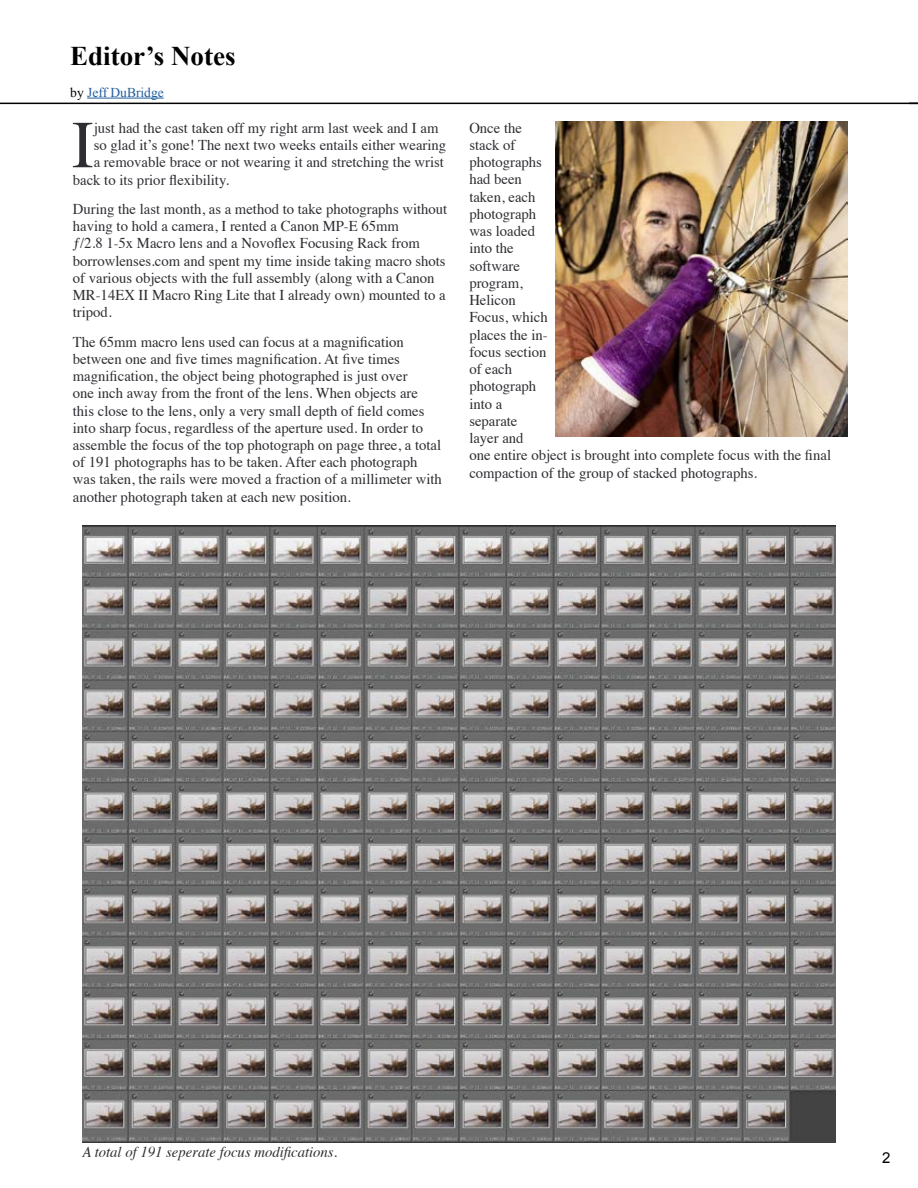
<style>
.page{position:relative;width:918px;height:1188px;background:#fff}
.page>*{position:absolute;margin:0;border:0;box-sizing:border-box;transform-origin:0 0}
.t1{font:67.2px "Times";color:#2d2e32}
.t2{font:700 27px "Times New Roman";color:#000}
.t3{font:15px/17.2px "Times";color:#2d2e32}
.t4{font:italic 15px "Times";color:#2d2e32}
.t5{font:15px "Arial";color:#000}
.t6{font:13.5px "Times New Roman";color:#215e9e}
.s1{color:#000}
</style>
<div class="page">
<hr style="left:87px;top:98px;width:77px;height:1px;background:#215e9e">
<hr style="left:0;top:103px;width:918px;height:1px;background:#000">
<img style="left:555px;top:122px;width:293px;height:315px">
<img style="left:82px;top:526px;width:754px;height:616px">
<h2 class="t2" style="left:70px;top:37px;width:167px">Editor’s Notes</h2>
<p class="t6" style="left:70px;top:83px;width:95px"><span class="s1">by</span> Jeff DuBridge</p>
<h1 class="t1" style="left:72px;top:82px;width:23px">I</h1>
<p class="t3" style="left:94px;top:118px;width:346px">just had the cast taken off my right arm last week and I am</p>
<p class="t3" style="left:94px;top:135px;width:354px">so glad it’s gone! The next two weeks entails either wearing</p>
<p class="t3" style="left:94px;top:152px;width:352px">a removable brace or not wearing it and stretching the wrist</p>
<p class="t3" style="left:73px;top:170px;width:158px">back to its prior flexibility.</p>
<p class="t3" style="left:73px;top:199px;width:376px">During the last month, as a method to take photographs without having to hold a camera, I rented a Canon MP-E 65mm<br>ƒ/2.8 1-5x Macro lens and a Novoflex Focusing Rack from borrowlenses.com and spent my time inside taking macro shots of various objects with the full assembly (along with a Canon MR-14EX II Macro Ring Lite that I already own) mounted to a tripod.</p>
<p class="t3" style="left:73px;top:332px;width:371px">The 65mm macro lens used can focus at a magnification between one and five times magnification. At five times magnification, the object being photographed is just over<br>one inch away from the front of the lens. When objects are this close to the lens, only a very small depth of field comes into sharp focus, regardless of the aperture used. In order to assemble the focus of the top photograph on page three, a total of 191 photographs has to be taken. After each photograph was taken, the rails were moved a fraction of a millimeter with another photograph taken at each new position.</p>
<p class="t3" style="left:469px;top:118px;width:363px">Once the<br>stack of<br>photographs<br>had been<br>taken, each<br>photograph<br>was loaded<br>into the<br>software<br>program,<br>Helicon<br>Focus, which<br>places the in-<br>focus section<br>of each<br>photograph<br>into a<br>separate<br>layer and<br>one entire object is brought into complete focus with the final compaction of the group of stacked photographs.</p>
<p class="t4" style="left:82px;top:1139px;width:256px">A total of 191 seperate focus modifications.</p>
<p class="t5" style="left:882px;top:1148px;width:10px">2</p>
</div>
